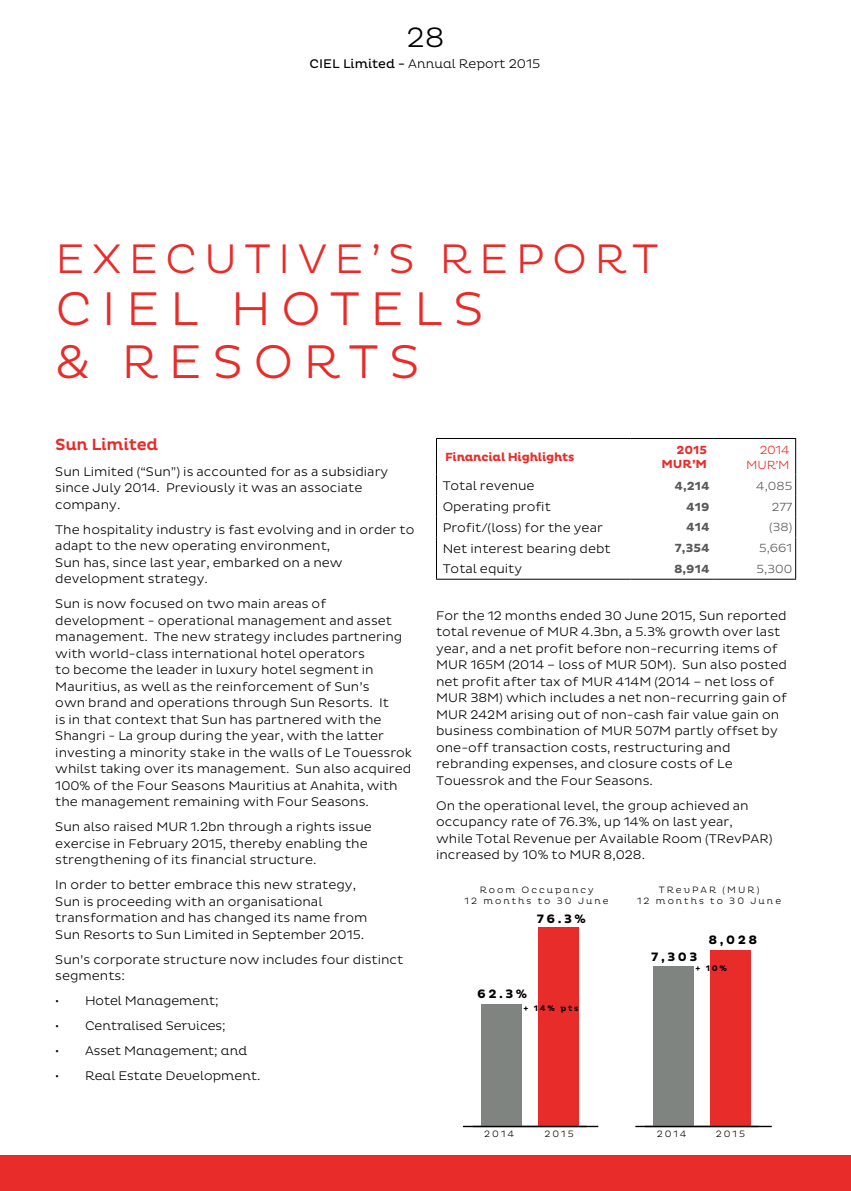
<style>
.page{position:relative;width:851px;height:1191px;background:#fff}
.page>*{position:absolute;margin:0;border:0;box-sizing:border-box;transform-origin:0 0}
.t1{font:300 48px/52.5px "Pluto";letter-spacing:.215em;color:#e82c2a}
.t2{font:300 42px "Pluto";letter-spacing:.175em;color:#e82c2a}
.t3{font:300 28.5px "Pluto";color:#000}
.t4{font:500 16.5px "Pluto";letter-spacing:-.02em;color:#e82c2a}
.t5{font:300 12.75px/16.5px "Pluto Sans";color:#000}
.t6{font:300 12.75px "Pluto";color:#000}
.t7{font:700 12.45px "Pluto";letter-spacing:.2em;color:#000}
.t8{font:700 12px/14.4px "Pluto";letter-spacing:-.02em;color:#e82c2a;text-align:right}
.t9{font:300 12px "Pluto Sans";color:#58595b}
.t10{font:700 12px "Pluto";color:#58595b}
.t11{font:300 12px/15px "Pluto";letter-spacing:-.02em;color:#e82c2a;text-align:right}
.t12{font:300 9.3px/11.2px "Pluto";letter-spacing:.215em;color:#000;text-align:center}
.t13{font:700 8.25px "Pluto";letter-spacing:.2em;color:#000}
.s1{font-weight:400}
</style>
<div class="page">
<hr style="left:436px;top:439px;width:1px;height:35px;background:#000">
<hr style="left:795px;top:439px;width:1px;height:35px;background:#000">
<svg style="left:436px;top:474px;width:1px;height:105px"></svg>
<svg style="left:630px;top:474px;width:166px;height:105px"></svg>
<hr style="left:436px;top:579px;width:194px;height:1px;background:#000">
<hr style="left:630px;top:579px;width:83px;height:1px;background:#000">
<hr style="left:713px;top:579px;width:82px;height:1px;background:#000">
<hr style="left:436px;top:438px;width:194px;height:1px;background:#000">
<hr style="left:630px;top:438px;width:83px;height:1px;background:#000">
<hr style="left:713px;top:438px;width:82px;height:1px;background:#000">
<div style="left:480px;top:1004px;width:41px;height:122px;background:#808481"></div>
<div style="left:537px;top:927px;width:41px;height:199px;background:#e82c2a"></div>
<hr style="left:463px;top:1125px;width:135px;height:2px;background:#000">
<div style="left:652px;top:966px;width:41px;height:160px;background:#808481"></div>
<div style="left:709px;top:950px;width:41px;height:176px;background:#e82c2a"></div>
<hr style="left:635px;top:1125px;width:136px;height:2px;background:#000">
<div style="left:0;top:1155px;width:850px;height:36px;background:#e82c2a"></div>
<h3 class="t3" style="left:406px;top:21px;width:40px">28</h3>
<p class="t6" style="left:309px;top:56px;width:232px"><span class="s1">CIEL Limited -</span> Annual Report 2015</p>
<h2 class="t2" style="left:55px;top:235px;width:604px">EXECUTIVE’S REPORT</h2>
<h1 class="t1" style="left:55px;top:283px;width:430px">CIEL HOTELS &amp; RESORTS</h1>
<p class="t4" style="left:55px;top:435px;width:104px">Sun Limited</p>
<p class="t5" style="left:55px;top:463px;width:334px">Sun Limited (“Sun”) is accounted for as a subsidiary since July 2014. Previously it was an associate company.</p>
<p class="t5" style="left:55px;top:521px;width:360px">The hospitality industry is fast evolving and in order to adapt to the new operating environment,<br>Sun has, since last year, embarked on a new development strategy.</p>
<p class="t5" style="left:55px;top:595px;width:358px">Sun is now focused on two main areas of development - operational management and asset management. The new strategy includes partnering with world-class international hotel operators<br>to become the leader in luxury hotel segment in Mauritius, as well as the reinforcement of Sun’s<br>own brand and operations through Sun Resorts. It<br>is in that context that Sun has partnered with the Shangri - La group during the year, with the latter investing a minority stake in the walls of Le Touessrok whilst taking over its management. Sun also acquired 100% of the Four Seasons Mauritius at Anahita, with the management remaining with Four Seasons.</p>
<p class="t5" style="left:55px;top:818px;width:318px">Sun also raised MUR 1.2bn through a rights issue exercise in February 2015, thereby enabling the strengthening of its financial structure.</p>
<p class="t5" style="left:55px;top:876px;width:313px">In order to better embrace this new strategy, Sun is proceeding with an organisational transformation and has changed its name from Sun Resorts to Sun Limited in September 2015.</p>
<p class="t5" style="left:55px;top:951px;width:349px">Sun’s corporate structure now includes four distinct segments:</p>
<p class="t6" style="left:55px;top:993px;width:165px">• Hotel Management;</p>
<p class="t6" style="left:55px;top:1018px;width:172px">• Centralised Services;</p>
<p class="t6" style="left:55px;top:1043px;width:193px">• Asset Management; and</p>
<p class="t6" style="left:55px;top:1068px;width:206px">• Real Estate Development.</p>
<p class="t8" style="left:445px;top:450px;width:131px">Financial Highlights</p>
<p class="t8" style="left:661px;top:443px;width:47px">2015<br>MUR’M</p>
<p class="t11" style="left:746px;top:442px;width:45px">2014<br>MUR’M</p>
<p class="t5" style="left:442px;top:477px;width:93px">Total revenue</p>
<p class="t10" style="left:674px;top:479px;width:37px">4,214</p>
<p class="t9" style="left:756px;top:479px;width:37px">4,085</p>
<p class="t5" style="left:442px;top:498px;width:110px">Operating profit</p>
<p class="t10" style="left:686px;top:499px;width:25px">419</p>
<p class="t9" style="left:771px;top:499px;width:22px">277</p>
<p class="t5" style="left:442px;top:519px;width:162px">Profit/(loss) for the year</p>
<p class="t10" style="left:686px;top:520px;width:25px">414</p>
<p class="t9" style="left:769px;top:520px;width:24px">(38)</p>
<p class="t5" style="left:442px;top:540px;width:169px">Net interest bearing debt</p>
<p class="t10" style="left:674px;top:541px;width:36px">7,354</p>
<p class="t9" style="left:759px;top:541px;width:35px">5,661</p>
<p class="t5" style="left:442px;top:561px;width:81px">Total equity</p>
<p class="t10" style="left:674px;top:562px;width:37px">8,914</p>
<p class="t9" style="left:756px;top:562px;width:37px">5,300</p>
<p class="t5" style="left:436px;top:607px;width:352px">For the 12 months ended 30 June 2015, Sun reported total revenue of MUR 4.3bn, a 5.3% growth over last year, and a net profit before non-recurring items of MUR 165M (2014 – loss of MUR 50M). Sun also posted net profit after tax of MUR 414M (2014 – net loss of MUR 38M) which includes a net non-recurring gain of MUR 242M arising out of non-cash fair value gain on business combination of MUR 507M partly offset by one-off transaction costs, restructuring and rebranding expenses, and closure costs of Le Touessrok and the Four Seasons.</p>
<p class="t5" style="left:436px;top:797px;width:338px">On the operational level, the group achieved an occupancy rate of 76.3%, up 14% on last year, while Total Revenue per Available Room (TRevPAR) increased by 10% to MUR 8,028.</p>
<p class="t12" style="left:464px;top:884px;width:145px">Room Occupancy<br>12 months to 30 June</p>
<p class="t7" style="left:536px;top:912px;width:51px">76.3%</p>
<p class="t7" style="left:477px;top:986px;width:52px">62.3%</p>
<p class="t13" style="left:523px;top:1003px;width:56px">+ 14% pts</p>
<p class="t12" style="left:637px;top:884px;width:145px">TRevPAR (MUR)<br>12 months to 30 June</p>
<p class="t7" style="left:708px;top:932px;width:50px">8,028</p>
<p class="t7" style="left:651px;top:949px;width:47px">7,303</p>
<p class="t13" style="left:695px;top:963px;width:33px">+ 10%</p>
<p class="t12" style="left:484px;top:1128px;width:31px">2014</p>
<p class="t12" style="left:544px;top:1128px;width:31px">2015</p>
<p class="t12" style="left:656px;top:1128px;width:31px">2014</p>
<p class="t12" style="left:715px;top:1128px;width:31px">2015</p>
</div>
